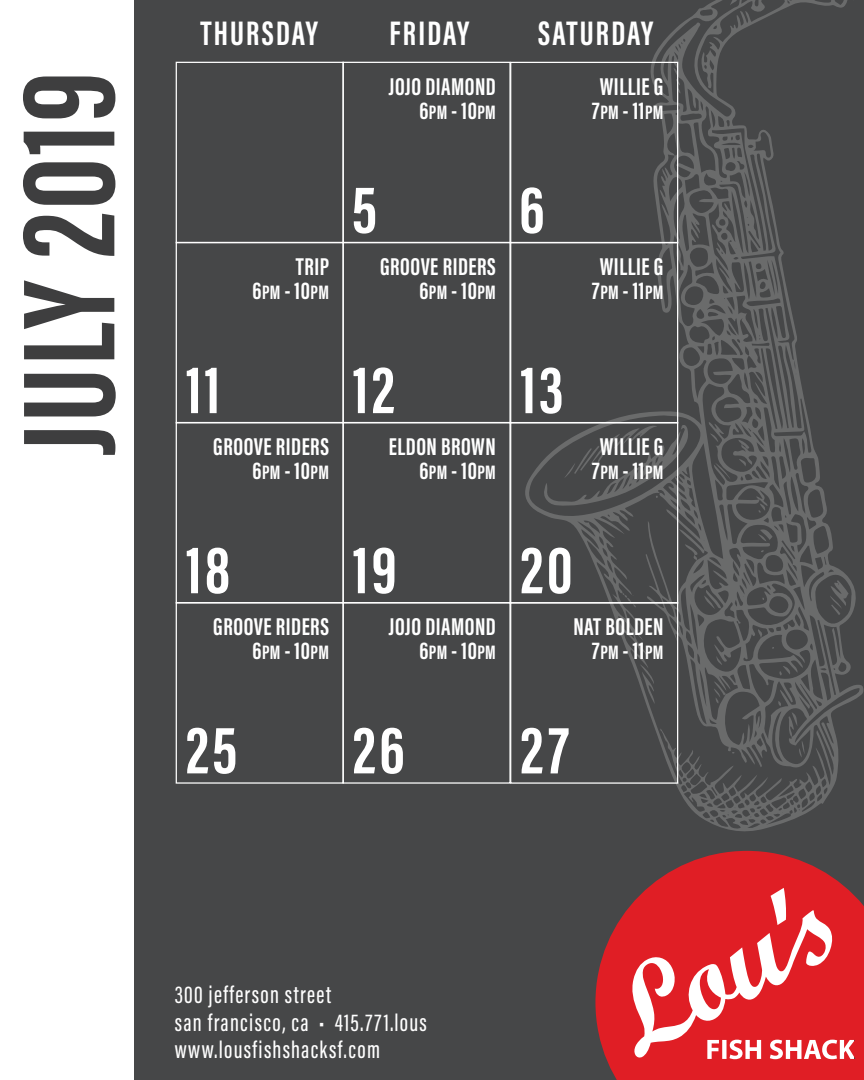
<style>
.page{position:relative;width:864px;height:1080px;background:#fff}
.page>*{position:absolute;margin:0;border:0;box-sizing:border-box;transform-origin:0 0}
.Section{font:700 135.15px "Acumin Pro Extra Cond";letter-spacing:.02em;color:#3e3e3f}
.Section-2{font:700 67.65px "Acumin Pro Extra Cond";letter-spacing:.05em;color:#fff}
.t1{font:700 35.1px "Acumin Pro Extra Cond";letter-spacing:.06em;color:#fff}
.t2{font:700 25.05px/23.9px "Acumin Pro Extra Cond";letter-spacing:.02em;color:#fff}
.Description_No_Space{font:500 25.05px "Acumin Pro Extra Cond";letter-spacing:.05em;color:#fff}
.s1{font-size:20.1px}
</style>
<div class="page">
<div style="left:135px;top:0;width:729px;height:1080px;background:#464748"></div>
<svg style="left:524px;top:0;width:340px;height:832px"></svg>
<svg style="left:679px;top:529px;width:26px;height:31px"></svg>
<svg style="left:622px;top:593px;width:14px;height:14px"></svg>
<svg style="left:640px;top:664px;width:15px;height:40px"></svg>
<svg style="left:543px;top:423px;width:146px;height:84px"></svg>
<svg style="left:730px;top:0;width:8px;height:6px"></svg>
<svg style="left:716px;top:656px;width:6px;height:9px"></svg>
<svg style="left:779px;top:666px;width:12px;height:10px"></svg>
<svg style="left:715px;top:463px;width:16px;height:17px"></svg>
<svg style="left:710px;top:433px;width:8px;height:9px"></svg>
<svg style="left:830px;top:580px;width:19px;height:35px"></svg>
<svg style="left:787px;top:712px;width:18px;height:46px"></svg>
<svg style="left:758px;top:528px;width:15px;height:14px"></svg>
<svg style="left:738px;top:440px;width:12px;height:9px"></svg>
<svg style="left:739px;top:459px;width:8px;height:8px"></svg>
<svg style="left:714px;top:681px;width:12px;height:23px"></svg>
<svg style="left:778px;top:701px;width:4px;height:5px"></svg>
<svg style="left:758px;top:503px;width:8px;height:10px"></svg>
<svg style="left:704px;top:590px;width:18px;height:19px"></svg>
<svg style="left:678px;top:79px;width:3px;height:15px"></svg>
<svg style="left:758px;top:629px;width:5px;height:9px"></svg>
<div style="left:176px;top:242px;width:168px;height:181px;border:1px solid #fff"></div>
<div style="left:342px;top:242px;width:169px;height:181px;border:1px solid #fff"></div>
<div style="left:510px;top:242px;width:168px;height:181px;border:1px solid #fff"></div>
<div style="left:176px;top:422px;width:168px;height:182px;border:1px solid #fff"></div>
<div style="left:342px;top:422px;width:169px;height:182px;border:1px solid #fff"></div>
<div style="left:510px;top:422px;width:168px;height:182px;border:1px solid #fff"></div>
<div style="left:176px;top:602px;width:168px;height:182px;border:1px solid #fff"></div>
<div style="left:342px;top:602px;width:169px;height:182px;border:1px solid #fff"></div>
<div style="left:510px;top:602px;width:168px;height:182px;border:1px solid #fff"></div>
<svg style="left:595px;top:851px;width:269px;height:229px;background:#d13f45"></svg>
<div style="left:176px;top:62px;width:168px;height:181px;border:1px solid #fff"></div>
<div style="left:342px;top:62px;width:169px;height:181px;border:1px solid #fff"></div>
<div style="left:510px;top:62px;width:168px;height:181px;border:1px solid #fff"></div>
<p class="Section" style="left:-14px;top:455px;width:384px;rotate:-90deg">JULY 2019</p>
<p class="t1" style="left:200px;top:12px;width:119px">THURSDAY</p>
<p class="t1" style="left:390px;top:12px;width:81px">FRIDAY</p>
<p class="t1" style="left:538px;top:12px;width:117px">SATURDAY</p>
<p class="t2" style="left:389px;top:74px;width:108px">JOJO DIAMOND</p>
<p class="t2" style="left:419px;top:98px;width:78px">6<span class="s1">PM</span> - 10<span class="s1">PM</span></p>
<p class="t2" style="left:592px;top:74px;width:73px">WILLIE G<br>7<span class="s1">PM</span> - 11<span class="s1">PM</span></p>
<p class="t2" style="left:296px;top:254px;width:35px">TRIP</p>
<p class="t2" style="left:253px;top:278px;width:78px">6<span class="s1">PM</span> - 10<span class="s1">PM</span></p>
<p class="Section-2" style="left:352px;top:169px;width:27px">5</p>
<p class="Section-2" style="left:519px;top:169px;width:27px">6</p>
<p class="t2" style="left:380px;top:254px;width:117px">GROOVE RIDERS</p>
<p class="t2" style="left:419px;top:278px;width:78px">6<span class="s1">PM</span> - 10<span class="s1">PM</span></p>
<p class="Section-2" style="left:186px;top:349px;width:36px">11</p>
<p class="Section-2" style="left:353px;top:349px;width:43px">12</p>
<p class="Section-2" style="left:520px;top:349px;width:45px">13</p>
<p class="t2" style="left:213px;top:435px;width:117px">GROOVE RIDERS</p>
<p class="t2" style="left:253px;top:458px;width:78px">6<span class="s1">PM</span> - 10<span class="s1">PM</span></p>
<p class="t2" style="left:389px;top:435px;width:108px">ELDON BROWN</p>
<p class="t2" style="left:419px;top:458px;width:78px">6<span class="s1">PM</span> - 10<span class="s1">PM</span></p>
<p class="t2" style="left:592px;top:254px;width:73px">WILLIE G<br>7<span class="s1">PM</span> - 11<span class="s1">PM</span></p>
<p class="t2" style="left:592px;top:435px;width:73px">WILLIE G<br>7<span class="s1">PM</span> - 11<span class="s1">PM</span></p>
<p class="Section-2" style="left:186px;top:529px;width:46px">18</p>
<p class="Section-2" style="left:353px;top:529px;width:45px">19</p>
<p class="Section-2" style="left:520px;top:529px;width:54px">20</p>
<p class="t2" style="left:213px;top:615px;width:117px">GROOVE RIDERS</p>
<p class="t2" style="left:253px;top:638px;width:78px">6<span class="s1">PM</span> - 10<span class="s1">PM</span></p>
<p class="t2" style="left:389px;top:615px;width:108px;text-align:right">JOJO DIAMOND<br>6<span class="s1">PM</span> - 10<span class="s1">PM</span></p>
<p class="t2" style="left:573px;top:615px;width:92px">NAT BOLDEN</p>
<p class="t2" style="left:592px;top:638px;width:73px">7<span class="s1">PM</span> - 11<span class="s1">PM</span></p>
<p class="Section-2" style="left:186px;top:709px;width:53px">25</p>
<p class="Section-2" style="left:353px;top:709px;width:53px">26</p>
<p class="Section-2" style="left:520px;top:709px;width:50px">27</p>
<p class="Description_No_Space" style="left:175px;top:980px;width:158px">300 jefferson street</p>
<p class="Description_No_Space" style="left:175px;top:1007px;width:254px">san francisco, ca • 415.771.lous</p>
<p class="Description_No_Space" style="left:175px;top:1035px;width:207px">www.lousfishshacksf.com</p>
</div>
